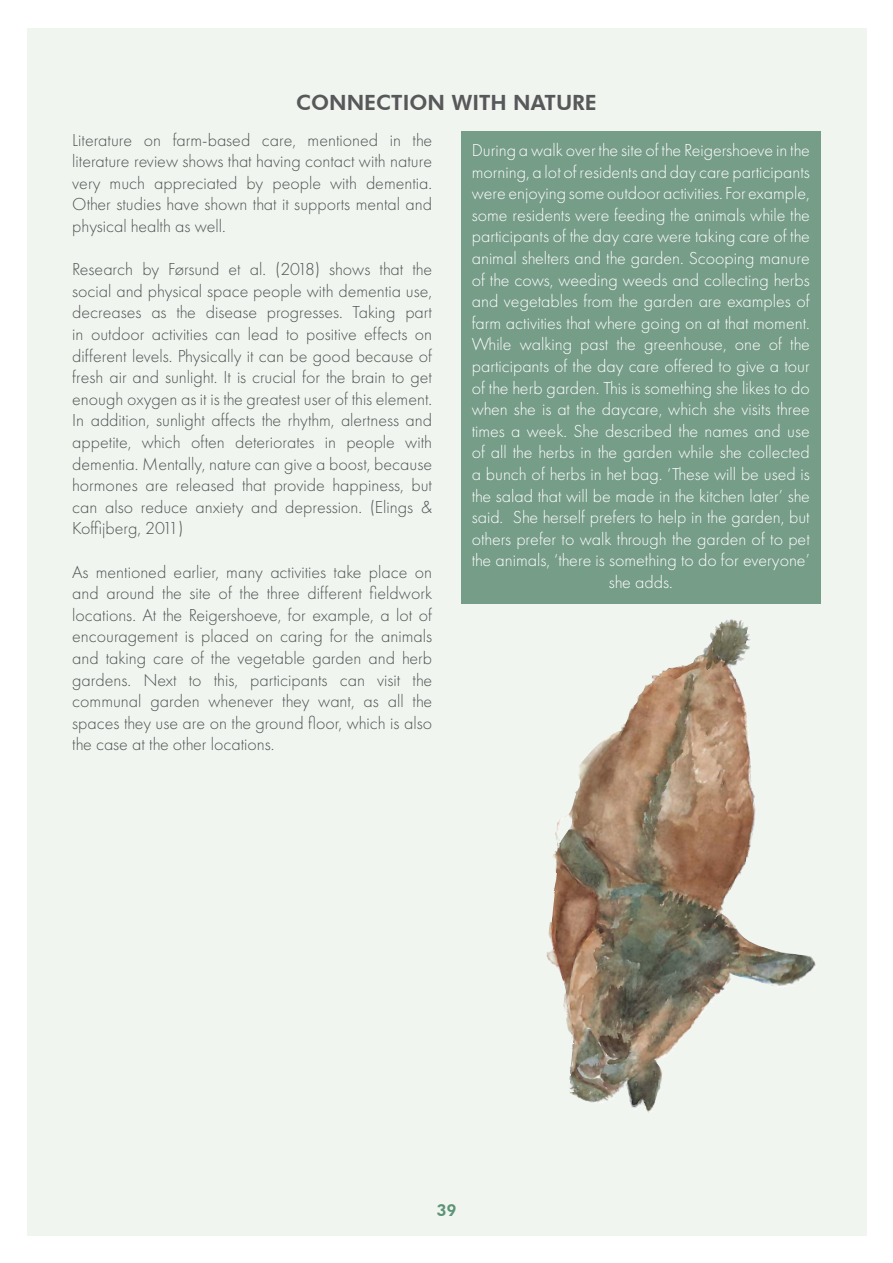
<style>
.page{position:relative;width:893px;height:1263px;background:#fff}
.page>*{position:absolute;margin:0;border:0;box-sizing:border-box;transform-origin:0 0}
.t1{font:800 21px "Futura BT";color:#57585a}
.t2{font:300 18px/21.6px "Futura PT";color:#4f5252;text-align:justify}
.t3{font:300 18px/21.6px "Futura PT";color:#fff;text-align:center}
.t4{font:800 16.5px "Futura BT";color:#5d9377}
</style>
<div class="page">
<div style="left:27px;top:28px;width:839px;height:1207px;background:#f1f5f0"></div>
<div style="left:461px;top:132px;width:360px;height:472px;background:#769d88"></div>
<img style="left:546px;top:621px;width:270px;height:492px">
<p class="t1" style="left:296px;top:89px;width:302px">CONNECTION WITH NATURE</p>
<p class="t2" style="left:72px;top:129px;width:361px">Literature on farm-based care, mentioned in the literature review shows that having contact with nature very much appreciated by people with dementia.<br>Other studies have shown that it supports mental and physical health as well.</p>
<p class="t2" style="left:72px;top:258px;width:361px">Research by Førsund et al. (2018) shows that the social and physical space people with dementia use, decreases as the disease progresses. Taking part in outdoor activities can lead to positive effects on different levels. Physically it can be good because of fresh air and sunlight. It is crucial for the brain to get enough oxygen as it is the greatest user of this element.<br>In addition, sunlight affects the rhythm, alertness and appetite, which often deteriorates in people with dementia. Mentally, nature can give a boost, because hormones are released that provide happiness, but can also reduce anxiety and depression. (Elings &amp; Koffijberg, 2011)</p>
<p class="t2" style="left:72px;top:561px;width:361px">As mentioned earlier, many activities take place on and around the site of the three different fieldwork locations. At the Reigershoeve, for example, a lot of encouragement is placed on caring for the animals and taking care of the vegetable garden and herb gardens. Next to this, participants can visit the communal garden whenever they want, as all the spaces they use are on the ground floor, which is also the case at the other locations.</p>
<p class="t3" style="left:472px;top:139px;width:340px">During a walk over the site of the Reigershoeve in the morning, a lot of residents and day care participants were enjoying some outdoor activities. For example, some residents were feeding the animals while the participants of the day care were taking care of the animal shelters and the garden. Scooping manure of the cows, weeding weeds and collecting herbs and vegetables from the garden are examples of farm activities that where going on at that moment.<br>While walking past the greenhouse, one of the participants of the day care offered to give a tour of the herb garden. This is something she likes to do when she is at the daycare, which she visits three times a week. She described the names and use of all the herbs in the garden while she collected a bunch of herbs in het bag. ‘These will be used is the salad that will be made in the kitchen later’ she said. She herself prefers to help in the garden, but others prefer to walk through the garden of to pet the animals, ‘there is something to do for everyone’ she adds.</p>
<p class="t4" style="left:436px;top:1200px;width:22px">39</p>
</div>
